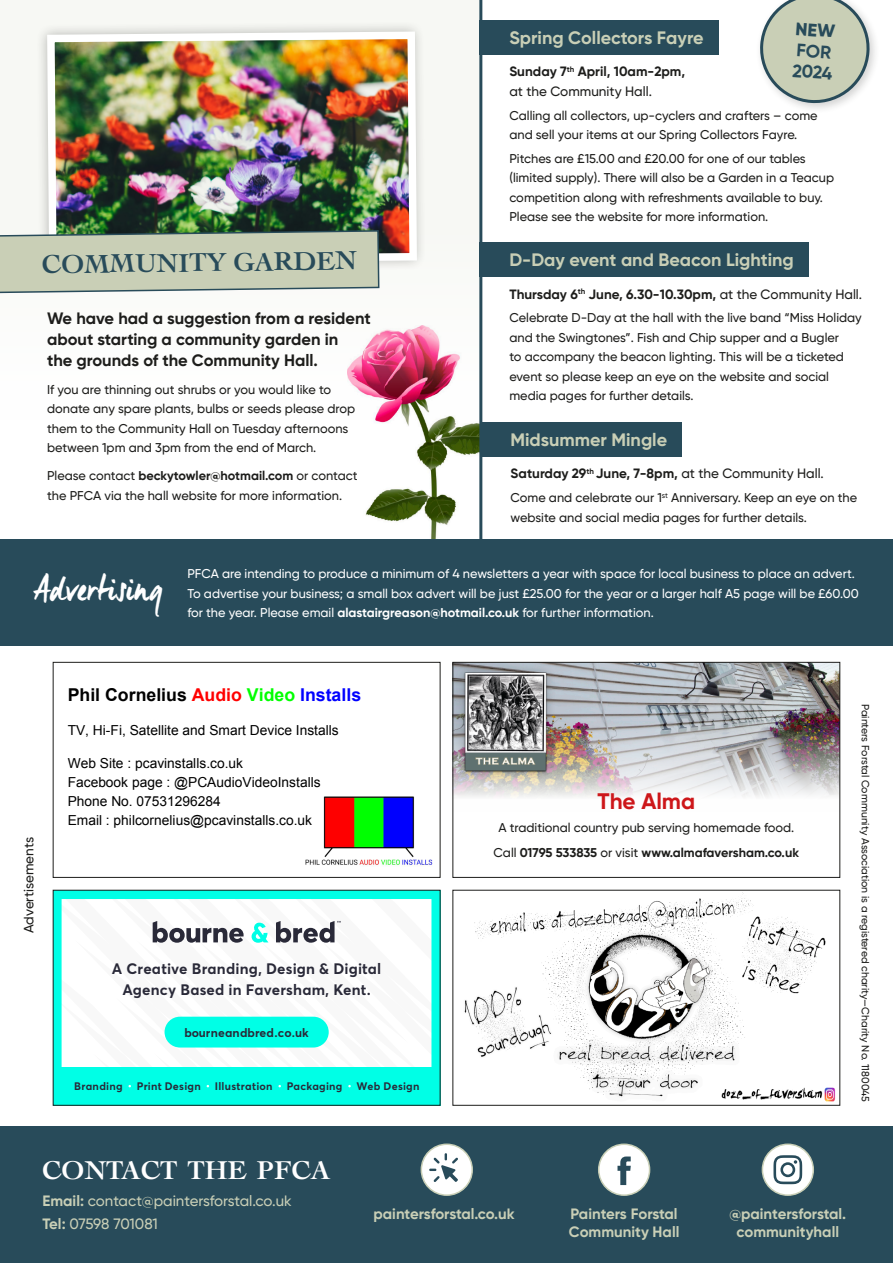
<style>
.page{position:relative;width:893px;height:1263px;background:#fff}
.page>*{position:absolute;margin:0;border:0;box-sizing:border-box;transform-origin:0 0}
.t1{font:36px "Manus";letter-spacing:.005em;color:#fff}
.t2{font:700 27px "Cochin";color:#284b5a}
.t3{font:700 27px "Cochin";color:#fff}
.t4{font:700 22.5px "Gilroy";color:#cd171a}
.t5{font:700 18px "Gilroy";color:#c9cfb6}
.t6{font:700 18px/21px "Gilroy";color:#284b5a}
.t7{font:700 17.7px "Arial";color:#000}
.t8{font:700 16.5px/21px "Gilroy";color:#1d1d1b}
.t9{font:700 15px/18px "Gilroy";color:#c9cfb6}
.t10{font:700 15px/21px "Averta";letter-spacing:.015em;color:#292938;text-align:center}
.t11{font:500 15px "Gilroy";letter-spacing:-.01em;color:#c9cfb6}
.t12{font:13.8px/19.2px "Arial";color:#000}
.t13{font:700 13.5px/19.5px "Gilroy";color:#1d1d1b}
.t14{font:500 13.5px "Gilroy";color:#1d1d1b}
.t15{font:500 12.75px/19.5px "Gilroy";color:#1d1d1b}
.t16{font:500 12.75px/19.5px "Gilroy";color:#fff}
.t17{font:700 12.75px "Gilroy";color:#1d1d1b}
.t18{font:700 12.15px "Averta";color:#292938}
.t19{font:700 10.8px "Averta";letter-spacing:.025em;color:#292938}
.t20{font:500 10.5px "Gilroy";color:#1d1d1b}
.s1{font-weight:700}
.s2{font-weight:800}
.s3{font-weight:500}
.s4{color:#f00}
.s5{color:#0f0}
.s6{color:#00f}
</style>
<div class="page">
<img style="left:365px;top:420px;width:114px;height:119px">
<div style="left:0;top:0;width:893px;height:420px;background:#f7f8f4"></div>
<div style="left:479px;top:0;width:414px;height:539px;background:#fff"></div>
<div style="left:53px;top:662px;width:387px;height:216px;border:1px solid #1d1d1b"></div>
<img style="left:464px;top:892px;width:372px;height:210px">
<div style="left:452px;top:890px;width:388px;height:216px;border:1px solid #1d1d1b"></div>
<img style="left:454px;top:664px;width:384px;height:133px">
<div style="left:452px;top:662px;width:388px;height:216px;border:1px solid #1d1d1b"></div>
<div style="left:0;top:1127px;width:893px;height:136px;background:#284b5a"></div>
<div style="left:599px;top:1144px;width:51px;height:51px;background:#fff;border-radius:50%"></div>
<div style="left:598px;top:1143px;width:52px;height:53px;border:2px solid #c9cfb6;border-radius:50%"></div>
<svg style="left:617px;top:1156px;width:14px;height:29px"></svg>
<div style="left:762px;top:1144px;width:51px;height:51px;background:#fff;border-radius:50%"></div>
<div style="left:762px;top:1143px;width:52px;height:53px;border:2px solid #c9cfb6;border-radius:50%"></div>
<div style="left:421px;top:1144px;width:51px;height:51px;background:#fff;border-radius:50%"></div>
<div style="left:421px;top:1143px;width:52px;height:53px;border:2px solid #c9cfb6;border-radius:50%"></div>
<svg style="left:429px;top:1153px;width:29px;height:29px"></svg>
<div style="left:55px;top:892px;width:383px;height:212px;background:#00ffe6"></div>
<div style="left:53px;top:890px;width:387px;height:216px;border:1px solid #1d1d1b"></div>
<svg style="left:54px;top:894px;width:381px;height:206px"></svg>
<img style="left:43px;top:28px;width:378px;height:237px">
<div style="left:0;top:539px;width:893px;height:107px;background:#284b5a"></div>
<img style="left:305px;top:796px;width:128px;height:71px">
<div style="left:455px;top:663px;width:101px;height:118px;background:#1d1d1b;opacity:.3"></div>
<img style="left:463px;top:673px;width:84px;height:99px">
<svg style="left:0;top:229px;width:380px;height:65px;background:#bdc5af"></svg>
<div style="left:479px;top:20px;width:240px;height:35px;background:#284b5a"></div>
<div style="left:479px;top:242px;width:330px;height:35px;background:#284b5a"></div>
<div style="left:480px;top:422px;width:201px;height:35px;background:#284b5a"></div>
<svg style="left:773px;top:1155px;width:29px;height:29px"></svg>
<div style="left:755px;top:0;width:126px;height:114px;background:#1d1d1b;opacity:.2"></div>
<svg style="left:756px;top:0;width:117px;height:105px"></svg>
<p class="t2" style="left:42px;top:247px;width:316px;rotate:-1deg">COMMUNITY GARDEN</p>
<p class="t8" style="left:47px;top:308px;width:325px">We have had a suggestion from a resident about starting a community garden in<br>the grounds of the Community Hall.</p>
<p class="t15" style="left:47px;top:380px;width:310px">If you are thinning out shrubs or you would like to donate any spare plants, bulbs or seeds please drop them to the Community Hall on Tuesday afternoons between 1pm and 3pm from the end of March.</p>
<p class="t15" style="left:47px;top:466px;width:312px">Please contact <span class="s1">beckytowler@hotmail.com</span> or contact the PFCA via the hall website for more information.</p>
<p class="t6" style="left:796px;top:18px;width:42px;rotate:4deg"><span class="s2">NEW<br></span>FOR<br>2024</p>
<p class="t5" style="left:509px;top:27px;width:196px">Spring Collectors Fayre</p>
<p class="t13" style="left:509px;top:62px;width:177px">Sunday 7<sup>th</sup> April, 10am-2pm, <span class="s3">at the Community Hall.</span></p>
<p class="t15" style="left:509px;top:105px;width:310px">Calling all collectors, up-cyclers and crafters – come and sell your items at our Spring Collectors Fayre.</p>
<p class="t15" style="left:509px;top:149px;width:326px">Pitches are £15.00 and £20.00 for one of our tables (limited supply). There will also be a Garden in a Teacup competition along with refreshments available to buy.<br>Please see the website for more information.</p>
<p class="t5" style="left:509px;top:249px;width:286px">D-Day event and Beacon Lighting</p>
<p class="t13" style="left:509px;top:284px;width:354px">Thursday 6<sup>th</sup> June, 6.30-10.30pm, <span class="s3">at the Community Hall.</span></p>
<p class="t15" style="left:509px;top:308px;width:354px">Celebrate D-Day at the hall with the live band “Miss Holiday and the Swingtones”. Fish and Chip supper and a Bugler<br>to accompany the beacon lighting. This will be a ticketed event so please keep an eye on the website and social media pages for further details.</p>
<p class="t5" style="left:510px;top:429px;width:158px">Midsummer Mingle</p>
<p class="t13" style="left:510px;top:464px;width:315px">Saturday 29<sup>th</sup> June, 7-8pm, <span class="s3">at the Community Hall.</span></p>
<p class="t15" style="left:510px;top:488px;width:348px">Come and celebrate our 1<sup>st</sup> Anniversary. Keep an eye on the website and social media pages for further details.</p>
<p class="t1" style="left:34px;top:567px;width:131px">Advertising</p>
<p class="t16" style="left:187px;top:564px;width:673px">PFCA are intending to produce a minimum of 4 newsletters a year with space for local business to place an advert.<br>To advertise your business; a small box advert will be just £25.00 for the year or a larger half A5 page will be £60.00 for the year. Please email <span class="s1">alastairgreason@hotmail.co.uk</span> for further information.</p>
<p class="t14" style="left:20px;top:933px;width:97px;rotate:-90deg">Advertisements</p>
<p class="t7" style="left:68px;top:683px;width:295px">Phil Cornelius <span class="s4">Audio</span> <span class="s5">Video</span> <span class="s6">Installs</span></p>
<p class="t12" style="left:68px;top:721px;width:273px">TV, Hi-Fi, Satellite and Smart Device Installs</p>
<p class="t12" style="left:68px;top:753px;width:254px">Web Site : pcavinstalls.co.uk<br>Facebook page : @PCAudioVideoInstalls Phone No. 07531296284<br>Email : philcornelius@pcavinstalls.co.uk</p>
<p class="t10" style="left:112px;top:958px;width:271px">A Creative Branding, Design &amp; Digital<br>Agency Based in Faversham, Kent.</p>
<p class="t18" style="left:184px;top:1025px;width:126px">bourneandbred.co.uk</p>
<p class="t19" style="left:74px;top:1079px;width:50px">Branding</p>
<p class="t19" style="left:137px;top:1079px;width:66px">Print Design</p>
<p class="t19" style="left:215px;top:1079px;width:59px">Illustration</p>
<p class="t19" style="left:287px;top:1079px;width:57px">Packaging</p>
<p class="t19" style="left:357px;top:1079px;width:64px">Web Design</p>
<p class="t4" style="left:597px;top:787px;width:99px">The Alma</p>
<p class="t15" style="left:498px;top:818px;width:297px">A traditional country pub serving homemade food.</p>
<p class="t17" style="left:494px;top:845px;width:307px"><span class="s3">Call</span> 01795 533835 <span class="s3">or visit</span> www.almafaversham.co.uk</p>
<p class="t20" style="left:872px;top:704px;width:400px;rotate:90deg">Painters Forstal Community Association is a registered charity—Charity No. 1180045</p>
<p class="t3" style="left:42px;top:1152px;width:289px">CONTACT THE PFCA</p>
<p class="t11" style="left:43px;top:1192px;width:251px"><span class="s1">Email:</span> contact@paintersforstal.co.uk</p>
<p class="t11" style="left:43px;top:1214px;width:117px"><span class="s1">Tel:</span> 07598 701081</p>
<p class="t9" style="left:373px;top:1204px;width:143px">paintersforstal.co.uk</p>
<p class="t9" style="left:569px;top:1204px;width:112px">Painters Forstal<br>Community Hall</p>
<p class="t9" style="left:729px;top:1204px;width:118px;text-align:center">@paintersforstal. communityhall</p>
</div>
